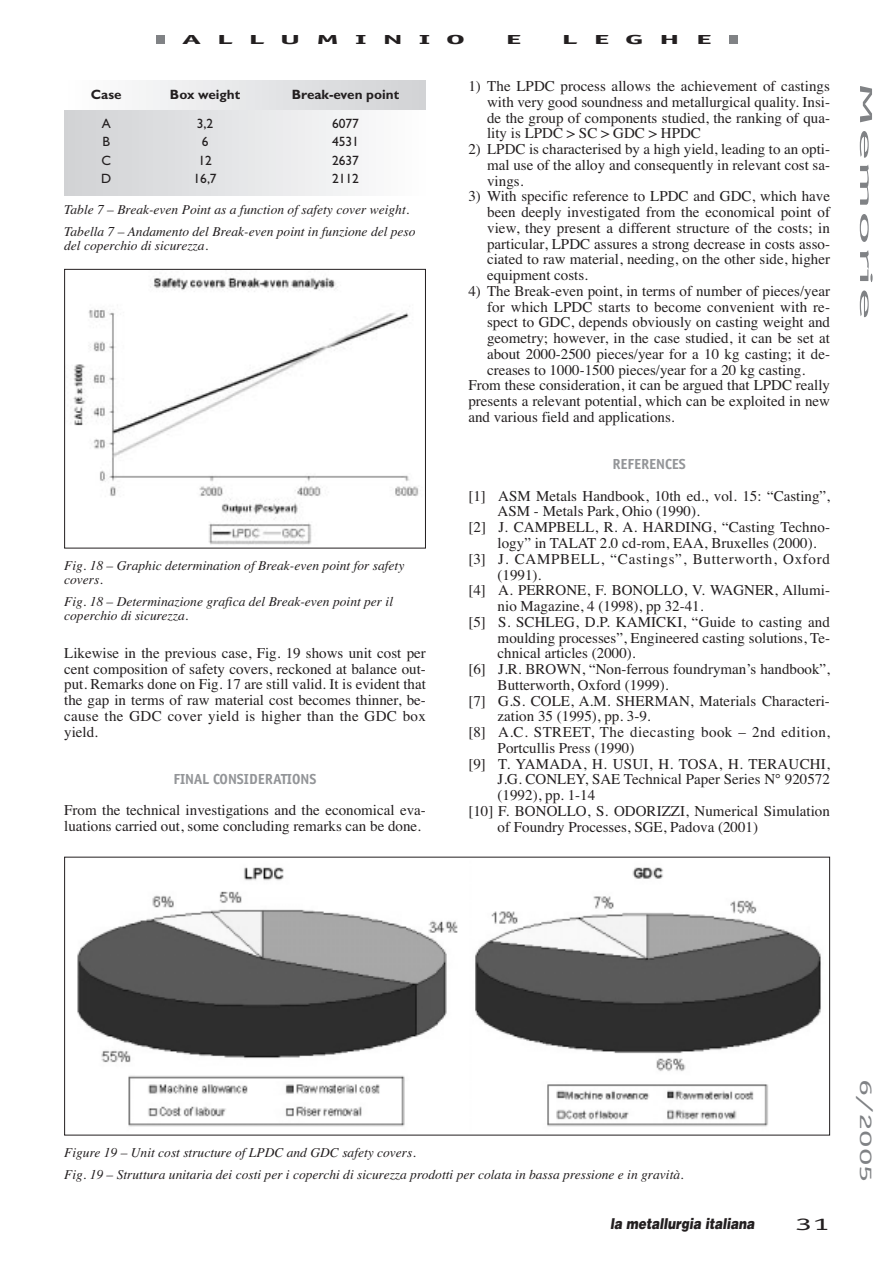
<style>
.page{position:relative;width:893px;height:1262px;background:#fff}
.page>*{position:absolute;margin:0;border:0;box-sizing:border-box;transform-origin:0 0}
.t1{font:18px "Officina Sans";color:#808285;scale:4 1}
.t2{font:18px "Officina Sans";color:#808285;scale:2 1}
.t3{font:18px "Officina Sans";color:#231f20;scale:2 1}
.t4{font:15px/15.8px "Times";color:#231f20;text-align:justify}
.t5{font:15px "Times";letter-spacing:.045em;color:#231f20}
.t6{font:15px "Times";letter-spacing:.03em;color:#231f20}
.t7{font:700 15px "Officina Sans";color:#939598}
.t8{font:italic 900 15px "Helvetica";color:#231f20;scale:.8 1}
.t9{font:italic 13.5px/21.8px "Times";color:#231f20}
.t10{font:13.5px "Gill Sans";color:#231f20}
.t11{font:700 13.5px "Gill Sans";color:#231f20}
.t12{font:700 13.5px "Officina Sans";letter-spacing:.47em;color:#231f20;scale:2.5 1}
</style>
<div class="page">
<div style="left:64px;top:110px;width:362px;height:85px;background:linear-gradient(to right,#d0d1d4,#fdfdfe)"></div>
<div style="left:64px;top:81px;width:362px;height:28px;background:linear-gradient(to right,#fefefe,#d1d2d5)"></div>
<div style="left:729px;top:36px;width:8px;height:8px;background:#808285"></div>
<div style="left:156px;top:36px;width:9px;height:8px;background:#808285"></div>
<img style="left:73px;top:277px;width:346px;height:268px">
<div style="left:64px;top:269px;width:362px;height:279px;border:1px solid #231f20"></div>
<img style="left:77px;top:867px;width:744px;height:260px">
<p class="t12" style="left:182px;top:34px;width:114px">ALLUMINIO</p>
<p class="t12" style="left:505px;top:34px;width:8px">E</p>
<p class="t12" style="left:561px;top:34px;width:62px">LEGHE</p>
<p class="t11" style="left:91px;top:90px;width:32px">Case</p>
<p class="t11" style="left:170px;top:90px;width:72px">Box weight</p>
<p class="t11" style="left:292px;top:90px;width:109px">Break-even point</p>
<p class="t10" style="left:102px;top:118px;width:11px">A</p>
<p class="t10" style="left:197px;top:118px;width:18px">3,2</p>
<p class="t10" style="left:332px;top:118px;width:28px">6077</p>
<p class="t10" style="left:102px;top:137px;width:9px">B</p>
<p class="t10" style="left:202px;top:137px;width:8px">6</p>
<p class="t10" style="left:332px;top:137px;width:28px">4531</p>
<p class="t10" style="left:101px;top:155px;width:11px">C</p>
<p class="t10" style="left:198px;top:155px;width:15px">12</p>
<p class="t10" style="left:332px;top:155px;width:28px">2637</p>
<p class="t10" style="left:101px;top:174px;width:12px">D</p>
<p class="t10" style="left:193px;top:174px;width:25px">16,7</p>
<p class="t10" style="left:332px;top:174px;width:28px">2112</p>
<p class="t9" style="left:64px;top:200px;width:353px">Table 7 – Break-even Point as a function of safety cover weight.<br>Tabella 7 – Andamento del Break-even point in funzione del peso</p>
<p class="t9" style="left:64px;top:236px;width:145px">del coperchio di sicurezza.</p>
<p class="t9" style="left:64px;top:559px;width:341px;line-height:14.2px">Fig. 18 – Graphic determination of Break-even point for safety covers.</p>
<p class="t9" style="left:64px;top:595px;width:330px;line-height:14.2px">Fig. 18 – Determinazione grafica del Break-even point per il coperchio di sicurezza.</p>
<p class="t4" style="left:64px;top:646px;width:363px">Likewise in the previous case, Fig. 19 shows unit cost per cent composition of safety covers, reckoned at balance out&shy;put. Remarks done on Fig. 17 are still valid. It is evident that the gap in terms of raw material cost becomes thinner, be&shy;cause the GDC cover yield is higher than the GDC box yield.</p>
<p class="t7" style="left:174px;top:773px;width:144px">FINAL CONSIDERATIONS</p>
<p class="t4" style="left:64px;top:804px;width:363px">From the technical investigations and the economical eva&shy;luations carried out, some concluding remarks can be done.</p>
<p class="t4" style="left:487px;top:80px;width:344px;text-indent:-19px">1) The LPDC process allows the achievement of castings with very good soundness and metallurgical quality. Insi&shy;de the group of components studied, the ranking of qua&shy;lity is LPDC &gt; SC &gt; GDC &gt; HPDC</p>
<p class="t4" style="left:487px;top:143px;width:344px;text-indent:-19px">2) LPDC is characterised by a high yield, leading to an opti&shy;mal use of the alloy and consequently in relevant cost sa&shy;vings.</p>
<p class="t4" style="left:487px;top:190px;width:344px;text-indent:-19px">3) With specific reference to LPDC and GDC, which have been deeply investigated from the economical point of view, they present a different structure of the costs; in particular, LPDC assures a strong decrease in costs asso&shy;ciated to raw material, needing, on the other side, higher equipment costs.</p>
<p class="t4" style="left:468px;top:284px;width:363px">4) The Break-even point, in terms of number of pieces/year</p>
<p class="t4" style="left:487px;top:300px;width:344px">for which LPDC starts to become convenient with re-</p>
<p class="t4" style="left:487px;top:316px;width:344px">spect to GDC, depends obviously on casting weight and</p>
<p class="t4" style="left:487px;top:332px;width:344px">geometry; however, in the case studied, it can be set at</p>
<p class="t4" style="left:487px;top:347px;width:344px">about 2000-2500 pieces/year for a 10 kg casting; it de-</p>
<p class="t4" style="left:487px;top:363px;width:319px">creases to 1000-1500 pieces/year for a 20 kg casting.</p>
<p class="t4" style="left:468px;top:379px;width:363px">From these consideration, it can be argued that LPDC really</p>
<p class="t4" style="left:468px;top:395px;width:363px">presents a relevant potential, which can be exploited in new</p>
<p class="t4" style="left:468px;top:410px;width:208px">and various field and applications.</p>
<p class="t7" style="left:612px;top:458px;width:75px">REFERENCES</p>
<p class="t4" style="left:468px;top:489px;width:363px">[1] ASM Metals Handbook, 10th ed., vol. 15: “Casting”,</p>
<p class="t4" style="left:497px;top:505px;width:204px">ASM - Metals Park, Ohio (1990).</p>
<p class="t4" style="left:468px;top:521px;width:363px">[2] J. CAMPBELL, R. A. HARDING, “Casting Techno-</p>
<p class="t4" style="left:497px;top:536px;width:320px">logy” in TALAT 2.0 cd-rom, EAA, Bruxelles (2000).</p>
<p class="t5" style="left:468px;top:553px;width:363px">[3] J. CAMPBELL, “Castings”, Butterworth, Oxford</p>
<p class="t4" style="left:497px;top:568px;width:45px">(1991).</p>
<p class="t4" style="left:468px;top:584px;width:363px">[4] A. PERRONE, F. BONOLLO, V. WAGNER, Allumi-</p>
<p class="t4" style="left:497px;top:599px;width:207px">nio Magazine, 4 (1998), pp 32-41.</p>
<p class="t4" style="left:468px;top:615px;width:363px">[5] S. SCHLEG, D.P. KAMICKI, “Guide to casting and</p>
<p class="t4" style="left:497px;top:631px;width:334px">moulding processes”, Engineered casting solutions, Te-</p>
<p class="t4" style="left:497px;top:647px;width:139px">chnical articles (2000).</p>
<p class="t4" style="left:468px;top:662px;width:363px">[6] J.R. BROWN, “Non-ferrous foundryman’s handbook”,</p>
<p class="t4" style="left:497px;top:678px;width:172px">Butterworth, Oxford (1999).</p>
<p class="t4" style="left:468px;top:694px;width:363px">[7] G.S. COLE, A.M. SHERMAN, Materials Characteri-</p>
<p class="t4" style="left:497px;top:710px;width:154px">zation 35 (1995), pp. 3-9.</p>
<p class="t6" style="left:468px;top:726px;width:363px">[8] A.C. STREET, The diecasting book – 2nd edition,</p>
<p class="t4" style="left:497px;top:741px;width:138px">Portcullis Press (1990)</p>
<p class="t4" style="left:468px;top:757px;width:363px">[9] T. YAMADA, H. USUI, H. TOSA, H. TERAUCHI,</p>
<p class="t4" style="left:497px;top:773px;width:334px">J.G. CONLEY, SAE Technical Paper Series N° 920572</p>
<p class="t4" style="left:497px;top:788px;width:99px">(1992), pp. 1-14</p>
<p class="t4" style="left:468px;top:804px;width:363px">[10] F. BONOLLO, S. ODORIZZI, Numerical Simulation</p>
<p class="t4" style="left:497px;top:820px;width:262px">of Foundry Processes, SGE, Padova (2001)</p>
<p class="t1" style="left:873px;top:81px;width:61px;rotate:90deg">Memorie</p>
<p class="t9" style="left:64px;top:1142px;width:621px">Figure 19 – Unit cost structure of LPDC and GDC safety covers.<br>Fig. 19 – Struttura unitaria dei costi per i coperchi di sicurezza prodotti per colata in bassa pressione e in gravità.</p>
<p class="t8" style="left:610px;top:1217px;width:182px">la metallurgia italiana</p>
<p class="t3" style="left:795px;top:1217px;width:19px">31</p>
<p class="t2" style="left:873px;top:1079px;width:53px;rotate:90deg">6/2005</p>
</div>
